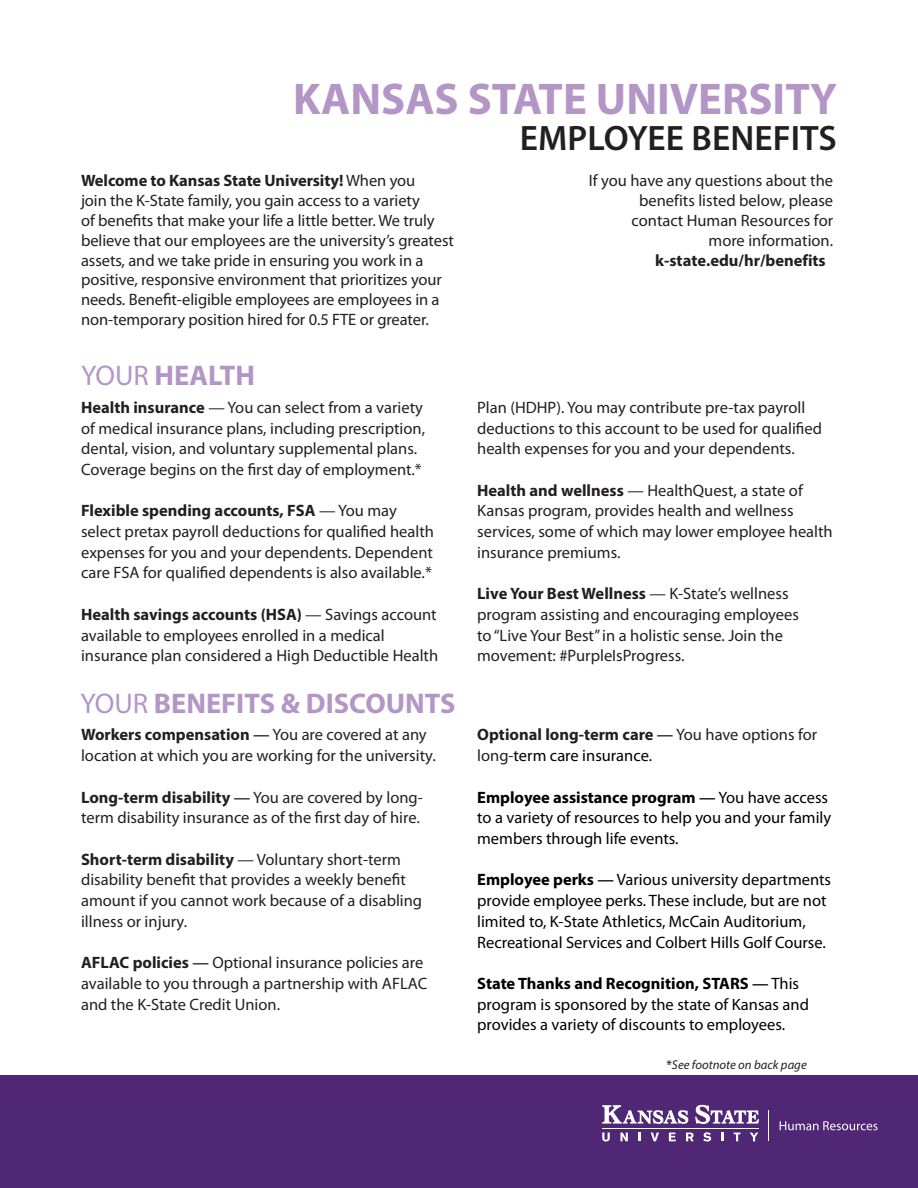
<style>
.page{position:relative;width:918px;height:1188px;background:#fff}
.page>*{position:absolute;margin:0;border:0;box-sizing:border-box;transform-origin:0 0}
.t1{font:700 44.55px "Myriad Pro";color:#b395c6}
.t2{font:600 35.4px "Myriad Pro";color:#231f20}
.t3{font:700 28.5px "Myriad Pro";color:#b395c6}
.t4{font:16.5px/20.7px "Myriad Pro";color:#231f20}
.t5{font:16.5px/20.7px "Myriad Pro";color:#000}
.t6{font:700 16.5px "Myriad Pro";color:#231f20}
.t7{font:italic 12.75px "Myriad Pro";color:#231f20}
.s1{font-weight:700}
.s2{font-weight:400}
.s3{font-weight:600}
.s4{color:#000}
.s5{font-weight:600;font-style:normal}
</style>
<div class="page">
<div style="left:0;top:1076px;width:918px;height:112px;background:#502775"></div>
<hr style="left:769px;top:1110px;width:1px;height:31px;background:#fff">
<svg style="left:780px;top:1121px;width:98px;height:9px"></svg>
<hr style="left:602px;top:1128px;width:156px;height:1px;background:#fff">
<svg style="left:602px;top:1105px;width:86px;height:19px"></svg>
<svg style="left:695px;top:1105px;width:64px;height:19px"></svg>
<svg style="left:602px;top:1133px;width:8px;height:9px"></svg>
<svg style="left:620px;top:1133px;width:8px;height:8px"></svg>
<svg style="left:639px;top:1133px;width:2px;height:8px"></svg>
<svg style="left:651px;top:1133px;width:8px;height:8px"></svg>
<svg style="left:669px;top:1133px;width:7px;height:8px"></svg>
<svg style="left:686px;top:1133px;width:8px;height:8px"></svg>
<svg style="left:703px;top:1132px;width:8px;height:10px"></svg>
<svg style="left:721px;top:1133px;width:3px;height:8px"></svg>
<svg style="left:734px;top:1133px;width:6px;height:8px"></svg>
<svg style="left:750px;top:1133px;width:8px;height:8px"></svg>
<p class="t1" style="left:293px;top:70px;width:545px">KANSAS STATE UNIVERSITY</p>
<p class="t2" style="left:520px;top:115px;width:319px">EMPLOYEE BENEFITS</p>
<p class="t4" style="left:81px;top:171px;width:374px;line-height:19.8px"><span class="s1">Welcome to Kansas State University!</span> When you<br>join the K-State family, you gain access to a variety<br>of benefits that make your life a little better. We truly believe that our employees are the university’s greatest assets, and we take pride in ensuring you work in a positive, responsive environment that prioritizes your needs. Benefit-eligible employees are employees in a non-temporary position hired for 0.5 FTE or greater.</p>
<p class="t3" style="left:81px;top:357px;width:175px"><span class="s2">YOUR</span> HEALTH</p>
<p class="t4" style="left:81px;top:397px;width:346px"><span class="s1">Health insurance</span> — You can select from a variety of medical insurance plans, including prescription, dental, vision, and voluntary supplemental plans.<br>Coverage begins on the first day of employment.*</p>
<p class="t4" style="left:81px;top:500px;width:354px"><span class="s1">Flexible spending accounts, FSA</span> — You may select pretax payroll deductions for qualified health expenses for you and your dependents. Dependent care FSA for qualified dependents is also available.*</p>
<p class="t4" style="left:81px;top:604px;width:359px"><span class="s1">Health savings accounts (HSA)</span> — Savings account available to employees enrolled in a medical insurance plan considered a High Deductible Health</p>
<p class="t3" style="left:80px;top:685px;width:377px"><span class="s2">YOUR</span> BENEFITS &amp; DISCOUNTS</p>
<p class="t4" style="left:81px;top:724px;width:356px"><span class="s1">Workers compensation</span> <span class="s3">—</span> You are covered at any location at which you are working for the university.</p>
<p class="t4" style="left:81px;top:786px;width:343px"><span class="s1">Long-term disability</span> <span class="s3">—</span> You are covered by long&shy;term disability insurance as of the first day of hire.</p>
<p class="t4" style="left:81px;top:848px;width:343px"><span class="s1">Short-term disability</span> — Voluntary short-term disability benefit that provides a weekly benefit amount if you cannot work because of a disabling illness or injury.</p>
<p class="t4" style="left:81px;top:952px;width:348px"><span class="s1">AFLAC policies</span> <span class="s3">—</span> Optional insurance policies are available to you through a partnership with AFLAC and the K-State Credit Union.</p>
<p class="t4" style="left:589px;top:171px;width:246px;line-height:19.8px;text-align:right">If you have any questions about the benefits listed below, please contact Human Resources for<br>more information.</p>
<p class="t6" style="left:655px;top:249px;width:172px">k-state.edu/hr/benefits</p>
<p class="t4" style="left:477px;top:397px;width:346px">Plan (HDHP). You may contribute pre-tax payroll deductions to this account to be used for qualified health expenses for you and your dependents.</p>
<p class="t4" style="left:477px;top:480px;width:357px"><span class="s1">Health and wellness</span> — HealthQuest, a state of Kansas program, provides health and wellness services, some of which may lower employee health insurance premiums.</p>
<p class="t4" style="left:477px;top:583px;width:323px"><span class="s1">Live Your Best Wellness</span> — K-State’s wellness program assisting and encouraging employees to “Live Your Best” in a holistic sense. Join the movement: #PurpleIsProgress.</p>
<p class="t4" style="left:477px;top:724px;width:341px"><span class="s1">Optional long-term care</span> <span class="s3">—</span> You have options for long-<span class="s4">term care insurance.</span></p>
<p class="t5" style="left:477px;top:786px;width:356px"><span class="s1">Employee assistance program</span> <span class="s3">—</span> You have access to a variety of resources to help you and your family members through life events.</p>
<p class="t5" style="left:477px;top:869px;width:355px"><span class="s1">Employee perks</span> <span class="s3">—</span> Various university departments provide employee perks. These include, but are not limited to, K-State Athletics, McCain Auditorium, Recreational Services and Colbert Hills Golf Course.</p>
<p class="t5" style="left:477px;top:973px;width:333px"><span class="s1">State Thanks and Recognition, STARS</span> <span class="s3">—</span> This program is sponsored by the state of Kansas and provides a variety of discounts to employees.</p>
<p class="t7" style="left:666px;top:1057px;width:142px"><span class="s5">*</span>See footnote on back page</p>
</div>
